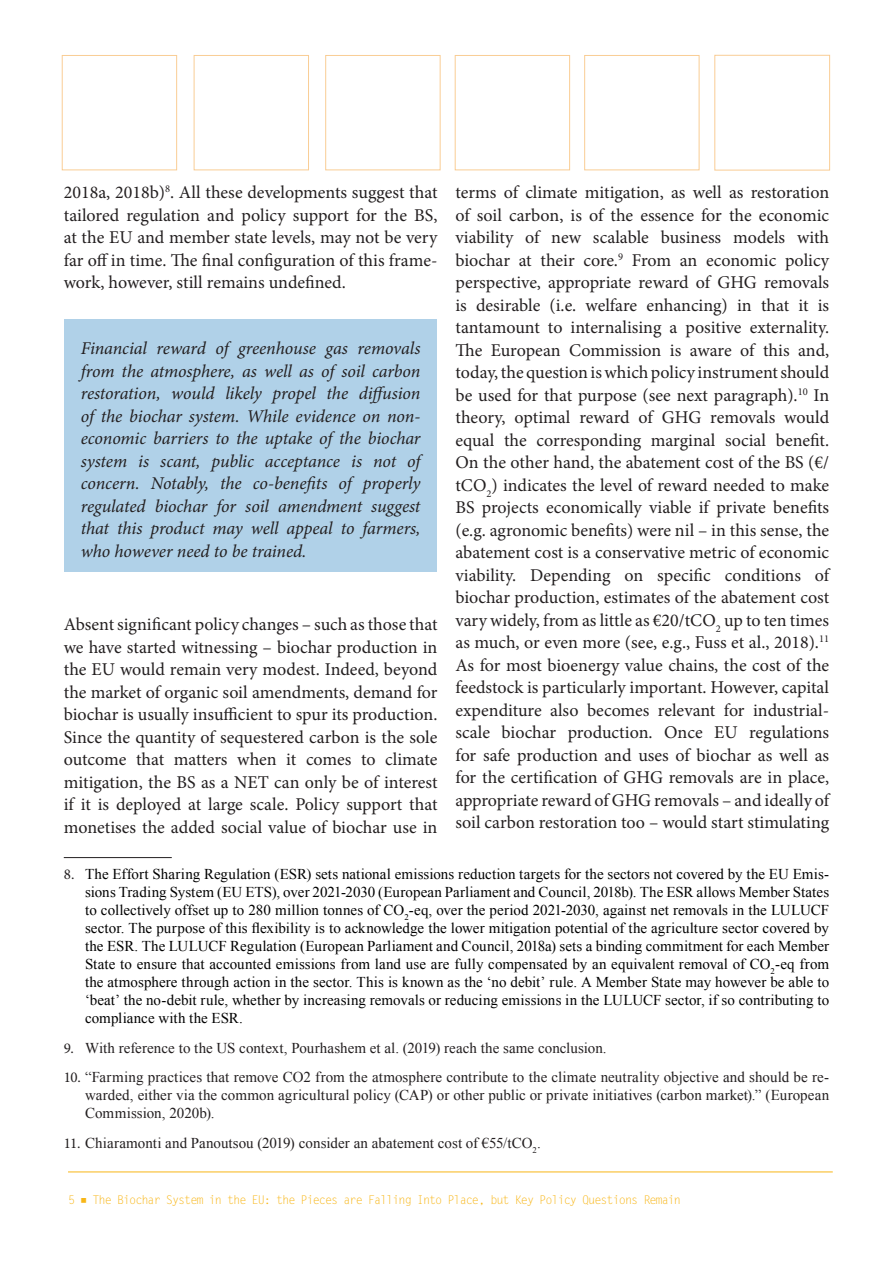
<style>
.page{position:relative;width:893px;height:1263px;background:#fff}
.page>*{position:absolute;margin:0;border:0;box-sizing:border-box;transform-origin:0 0}
.body_text{font:18px/22.5px "Minion Pro";color:#231f20;text-align:justify}
.body_text-2{font:italic 18px/22.5px "Minion Pro";letter-spacing:-.005em;color:#231f20;text-align:justify}
.footnotes{font:15px/18px "Times New Roman";letter-spacing:.005em;color:#000;text-align:justify}
.footnotes-2{font:15px/18px "Times New Roman";letter-spacing:.005em;color:#231f20;text-align:justify}
.t1{font:12px "Letter Gothic Std";letter-spacing:-.09em;color:#f8b617}
.s1{font-family:"Minion Pro";color:#231f20}
.s2{font-family:"Minion Pro"}
</style>
<div class="page">
<hr style="left:68px;top:1172px;width:765px;height:1px;background:#f8b617">
<div style="left:65px;top:319px;width:372px;height:252px;background:#b0d1e8"></div>
<hr style="left:64px;top:857px;width:108px;height:1px;background:#231f20">
<p class="body_text" style="left:64px;top:181px;width:375px">2018a, 2018b)<sup>8</sup>. All these developments suggest that tailored regulation and policy support for the BS, at the EU and member state levels, may not be very far off in time. The final configuration of this frame&shy;work, however, still remains undefined.</p>
<p class="body_text" style="left:455px;top:181px;width:375px">terms of climate mitigation, as well as restoration of soil carbon, is of the essence for the economic viability of new scalable business models with biochar at their core.<sup>9</sup> From an economic policy perspective, appropriate reward of GHG removals is desirable (i.e. welfare enhancing) in that it is tantamount to internalising a positive externality.<br>The European Commission is aware of this and, today, the question is which policy instrument should be used for that purpose (see next paragraph).<sup>10</sup> In theory, optimal reward of GHG removals would equal the corresponding marginal social benefit.<br>On the other hand, the abatement cost of the BS (€/ tCO<sub>2</sub>) indicates the level of reward needed to make BS projects economically viable if private benefits (e.g. agronomic benefits) were nil – in this sense, the abatement cost is a conservative metric of economic viability. Depending on specific conditions of biochar production, estimates of the abatement cost vary widely, from as little as €20/tCO<sub>2</sub> up to ten times as much, or even more (see, e.g., Fuss et al., 2018).<sup>11<br></sup>As for most bioenergy value chains, the cost of the feedstock is particularly important. However, capital expenditure also becomes relevant for industrial&shy;scale biochar production. Once EU regulations for safe production and uses of biochar as well as for the certification of GHG removals are in place, appropriate reward of GHG removals – and ideally of soil carbon restoration too – would start stimulating</p>
<p class="body_text-2" style="left:81px;top:337px;width:341px">Financial reward of greenhouse gas removals from the atmosphere, as well as of soil carbon restoration, would likely propel the diffusion of the biochar system. While evidence on non&shy;economic barriers to the uptake of the biochar system is scant, public acceptance is not of concern. Notably, the co-benefits of properly regulated biochar for soil amendment suggest that this product may well appeal to farmers, who however need to be trained.</p>
<p class="body_text" style="left:64px;top:613px;width:375px">Absent significant policy changes – such as those that we have started witnessing – biochar production in the EU would remain very modest. Indeed, beyond the market of organic soil amendments, demand for biochar is usually insufficient to spur its production.<br>Since the quantity of sequestered carbon is the sole outcome that matters when it comes to climate mitigation, the BS as a NET can only be of interest if it is deployed at large scale. Policy support that monetises the added social value of biochar use in</p>
<p class="footnotes" style="left:85px;top:864px;width:746px;text-indent:-21px"><span class="s1">8.</span> The Effort Sharing Regulation (ESR) sets national emissions reduction targets for the sectors not covered by the EU Emis&shy;sions Trading System (EU ETS), over 2021-2030 (European Parliament and Council, 2018b). The ESR allows Member States to collectively offset up to 280 million tonnes of CO<sub>2</sub>-eq, over the period 2021-2030, against net removals in the LULUCF sector. The purpose of this flexibility is to acknowledge the lower mitigation potential of the agriculture sector covered by the ESR. The LULUCF Regulation (European Parliament and Council, 2018a) sets a binding commitment for each Member State to ensure that accounted emissions from land use are fully compensated by an equivalent removal of CO<sub>2</sub>-eq from the atmosphere through action in the sector. This is known as the ‘no debit’ rule. A Member State may however be able to ‘beat’ the no-debit rule, whether by increasing removals or reducing emissions in the LULUCF sector, if so contributing to compliance with the ESR.</p>
<p class="footnotes-2" style="left:64px;top:1038px;width:544px"><span class="s2">9.</span> With reference to the US context, Pourhashem et al. (2019) reach the same conclusion.</p>
<p class="footnotes-2" style="left:85px;top:1068px;width:746px;text-indent:-21px"><span class="s2">10.</span> “Farming practices that remove CO2 from the atmosphere contribute to the climate neutrality objective and should be re&shy;warded, either via the common agricultural policy (CAP) or other public or private initiatives (carbon market).” (European Commission, 2020b).</p>
<p class="footnotes-2" style="left:64px;top:1134px;width:478px"><span class="s2">11.</span> Chiaramonti and Panoutsou (2019) consider an abatement cost of €55/tCO<sub>2</sub>.</p>
<p class="t1" style="left:68px;top:1193px;width:615px">5 ■ The Biochar System in the EU: the Pieces are Falling Into Place, but Key Policy Questions Remain</p>
</div>
